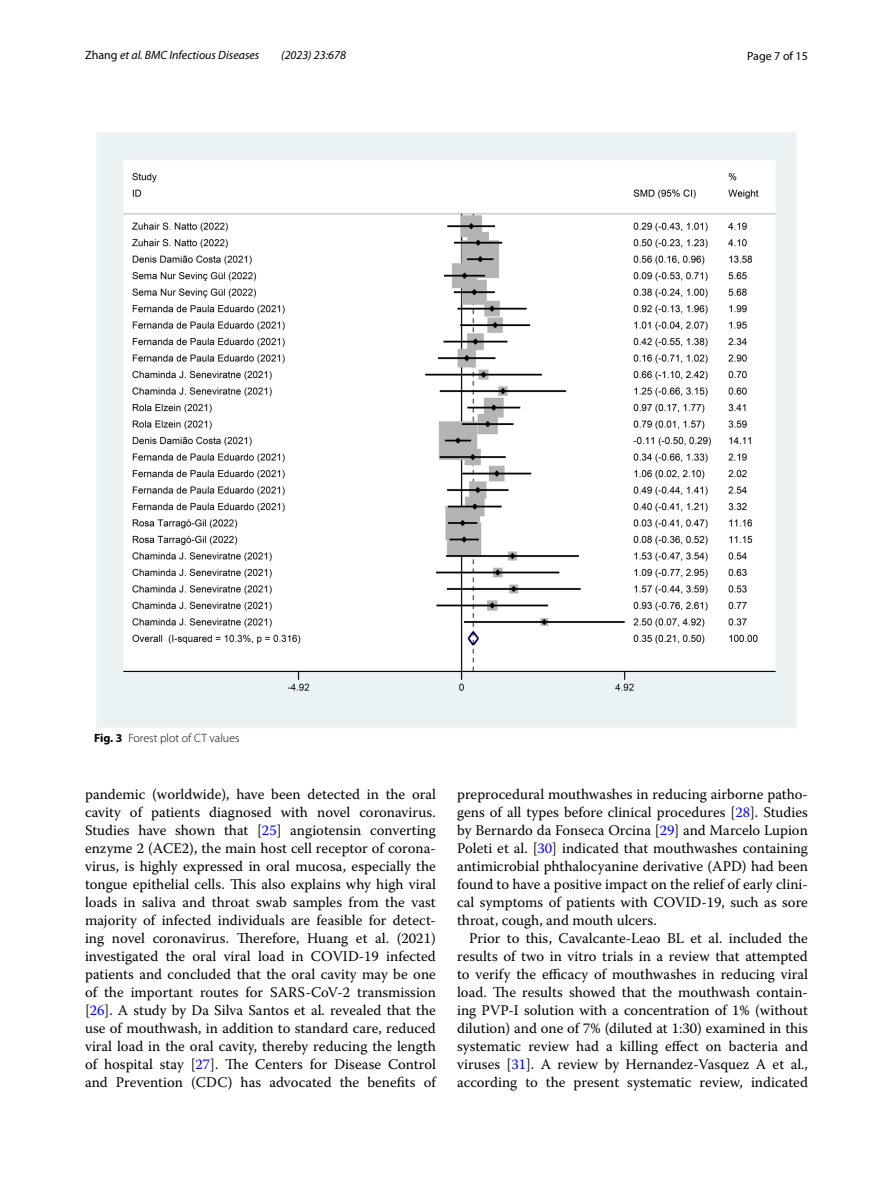
<style>
.page{position:relative;width:893px;height:1187px;background:#fff}
.page>*{position:absolute;margin:0;border:0;box-sizing:border-box;transform-origin:0 0}
.t1{font:14.7px/18px "Warnock Pro";color:#000;text-align:justify}
.t2{font:italic 12px "Myriad Pro";color:#000}
.t3{font:300 12px "Myriad Pro";color:#000}
.t4{font:12px "Myriad Pro";color:#000}
.s1{font-style:normal}
.s2{font-weight:700}
.s3{color:#00f}
</style>
<div class="page">
<img style="left:96px;top:133px;width:701px;height:594px">
<p class="t2" style="left:85px;top:48px;width:176px"><span class="s1">Zhang</span> et al. BMC Infectious Diseases</p>
<p class="t2" style="left:281px;top:48px;width:66px">(2023) 23:678</p>
<p class="t4" style="left:747px;top:48px;width:62px">Page 7 of 15</p>
<p class="t3" style="left:94px;top:731px;width:147px"><span class="s2">Fig. 3</span> Forest plot of CT values</p>
<p class="t1" style="left:85px;top:785px;width:352px">pandemic (worldwide), have been detected in the oral cavity of patients diagnosed with novel coronavirus.<br>Studies have shown that [<span class="s3">25</span>] angiotensin converting enzyme 2 (ACE2), the main host cell receptor of corona&shy;virus, is highly expressed in oral mucosa, especially the tongue epithelial cells. This also explains why high viral loads in saliva and throat swab samples from the vast majority of infected individuals are feasible for detect&shy;ing novel coronavirus. Therefore, Huang et al. (2021) investigated the oral viral load in COVID-19 infected patients and concluded that the oral cavity may be one of the important routes for SARS-CoV-2 transmission [<span class="s3">26</span>]. A study by Da Silva Santos et al. revealed that the use of mouthwash, in addition to standard care, reduced viral load in the oral cavity, thereby reducing the length of hospital stay [<span class="s3">27</span>]. The Centers for Disease Control and Prevention (CDC) has advocated the benefits of</p>
<p class="t1" style="left:457px;top:785px;width:352px">preprocedural mouthwashes in reducing airborne patho&shy;gens of all types before clinical procedures [<span class="s3">28</span>]. Studies by Bernardo da Fonseca Orcina [<span class="s3">29</span>] and Marcelo Lupion Poleti et al. [<span class="s3">30</span>] indicated that mouthwashes containing antimicrobial phthalocyanine derivative (APD) had been found to have a positive impact on the relief of early clini&shy;cal symptoms of patients with COVID-19, such as sore throat, cough, and mouth ulcers.</p>
<p class="t1" style="left:457px;top:929px;width:352px;text-indent:12px">Prior to this, Cavalcante-Leao BL et al. included the results of two in vitro trials in a review that attempted to verify the efficacy of mouthwashes in reducing viral load. The results showed that the mouthwash contain&shy;ing PVP-I solution with a concentration of 1% (without dilution) and one of 7% (diluted at 1:30) examined in this systematic review had a killing effect on bacteria and viruses [<span class="s3">31</span>]. A review by Hernandez-Vasquez A et al., according to the present systematic review, indicated</p>
</div>
